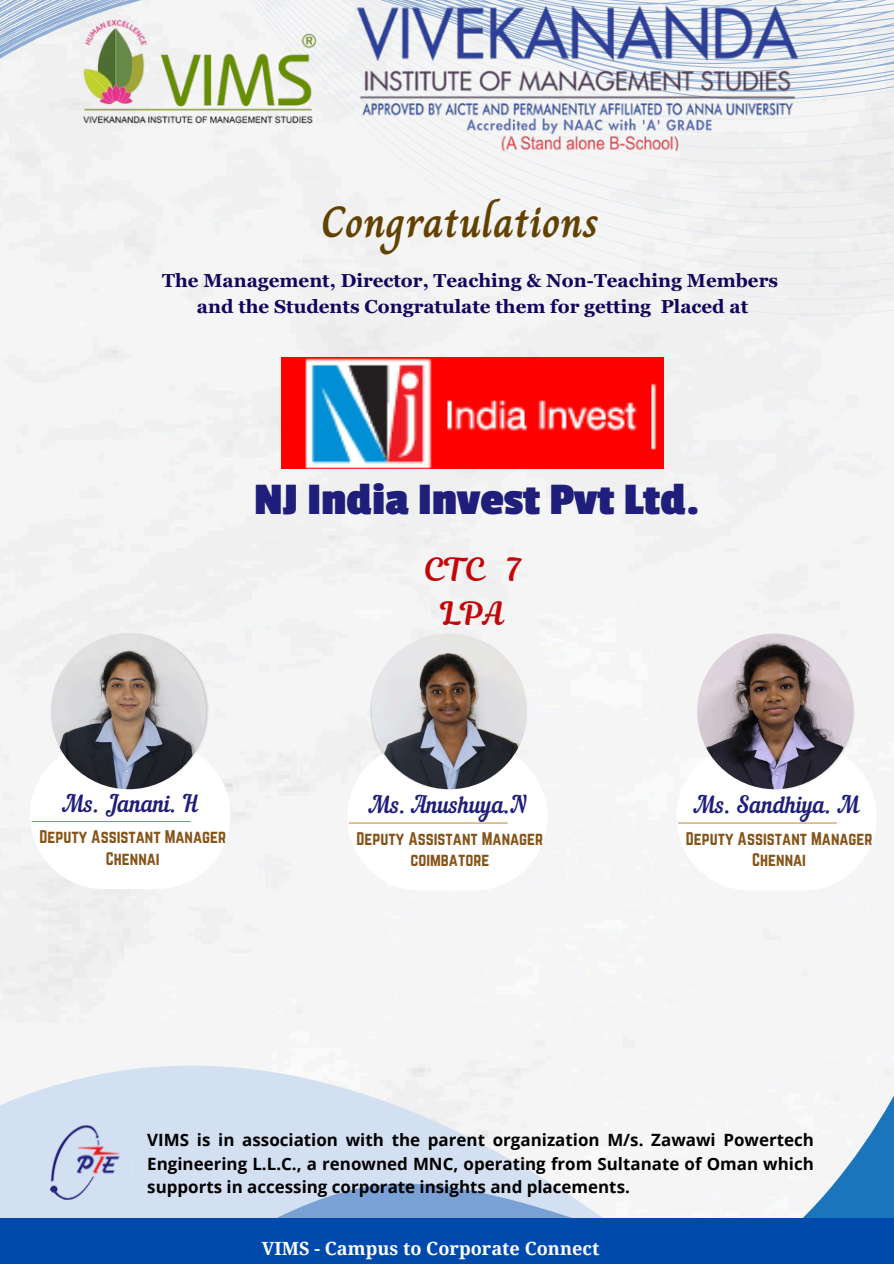
<style>
.page{position:relative;width:894px;height:1264px;background:#fff}
.page>*{position:absolute;margin:0;border:0;box-sizing:border-box;transform-origin:0 0}
.t1{font:700 47.1px "Passion One";color:#1f1e7b}
.t2{font:700 43.8px "Charm";color:#624202}
.t3{font:31.65px/43.8px "Magnolia Script";color:#c40507;text-align:center}
.t4{font:23.4px "Nautilus Pompilius";color:#1f1e7b}
.t5{font:700 18.75px/25.8px "Georgia Pro";color:#11065b;text-align:center}
.t6{font:700 18.15px "Noto Serif";color:#fff}
.t7{font:17.4px "Bebas Neue";color:#865419}
.t8{font:700 16.95px/23.7px "Open Sans";color:#000;text-align:justify}
.t9{font:16.05px/21.5px "Norwester";color:#865419;text-align:center}
</style>
<div class="page">
<div style="left:0;top:315px;width:892px;height:613px;background:#f5f5f5"></div>
<div style="left:0;top:164px;width:893px;height:151px;background:#f4f5f5"></div>
<svg style="left:9px;top:158px;width:884px;height:6px;fill:#f5f5f5"></svg>
<svg style="left:0;top:928px;width:871px;height:255px;fill:#f5f5f5"></svg>
<svg style="left:282px;top:1030px;width:611px;height:153px;fill:#f5f5f5"></svg>
<svg style="left:0;top:1183px;width:893px;height:35px"></svg>
<div style="left:0;top:1218px;width:893px;height:45px;background:#004aad"></div>
<div style="left:30px;top:741px;width:200px;height:148px;background:#fff;border-radius:74px"></div>
<img style="left:52px;top:632px;width:157px;height:157px">
<hr style="left:32px;top:821px;width:158px;height:1px;background:#c2862b">
<img style="left:51px;top:633px;width:155px;height:156px;border-radius:50%">
<img style="left:51px;top:1122px;width:77px;height:84px">
<div style="left:676px;top:743px;width:200px;height:147px;background:#fff;border-radius:74px"></div>
<img style="left:698px;top:633px;width:157px;height:157px">
<hr style="left:677px;top:822px;width:159px;height:1px;background:#c2862b">
<div style="left:347px;top:743px;width:200px;height:147px;background:#fff;border-radius:74px"></div>
<img style="left:369px;top:633px;width:157px;height:157px">
<hr style="left:348px;top:822px;width:159px;height:1px;background:#c2862b">
<img style="left:697px;top:633px;width:155px;height:156px;border-radius:50%">
<img style="left:371px;top:633px;width:156px;height:156px;border-radius:50%">
<img style="left:281px;top:357px;width:382px;height:111px">
<img style="left:0;top:0;width:893px;height:158px">
<h2 class="t2" style="left:321px;top:188px;width:280px">Congratulations</h2>
<p class="t5" style="left:162px;top:268px;width:617px">The Management, Director, Teaching &amp; Non-Teaching Members and the Students Congratulate them for getting Placed at</p>
<p class="t1" style="left:254px;top:475px;width:447px">NJ India Invest Pvt Ltd.</p>
<p class="t4" style="left:62px;top:794px;width:137px">Ms. Janani. H</p>
<p class="t9" style="left:39px;top:826px;width:188px">Deputy Assistant Manager<br>Chennai</p>
<p class="t3" style="left:424px;top:547px;width:99px">CTC 7<br>LPA</p>
<p class="t4" style="left:368px;top:795px;width:159px">Ms. Anushuya.N</p>
<h3 class="t9" style="left:356px;top:827px;width:188px">Deputy Assistant Manager coimbatore</h3>
<h4 class="t4" style="left:693px;top:795px;width:167px">Ms. Sandhiya. M</h4>
<p class="t9" style="left:685px;top:827px;width:188px">Deputy Assistant Manager</p>
<p class="t7" style="left:380px;top:850px;width:119px">MANAGEMENT TRAINEE</p>
<p class="t9" style="left:752px;top:849px;width:55px">Chennai</p>
<h3 class="t8" style="left:147px;top:1127px;width:668px">VIMS is in association with the parent organization M/s. Zawawi Powertech Engineering L.L.C., a renowned MNC, operating from Sultanate of Oman which supports in accessing corporate insights and placements.</h3>
<p class="t6" style="left:262px;top:1235px;width:339px">VIMS - Campus to Corporate Connect</p>
</div>
